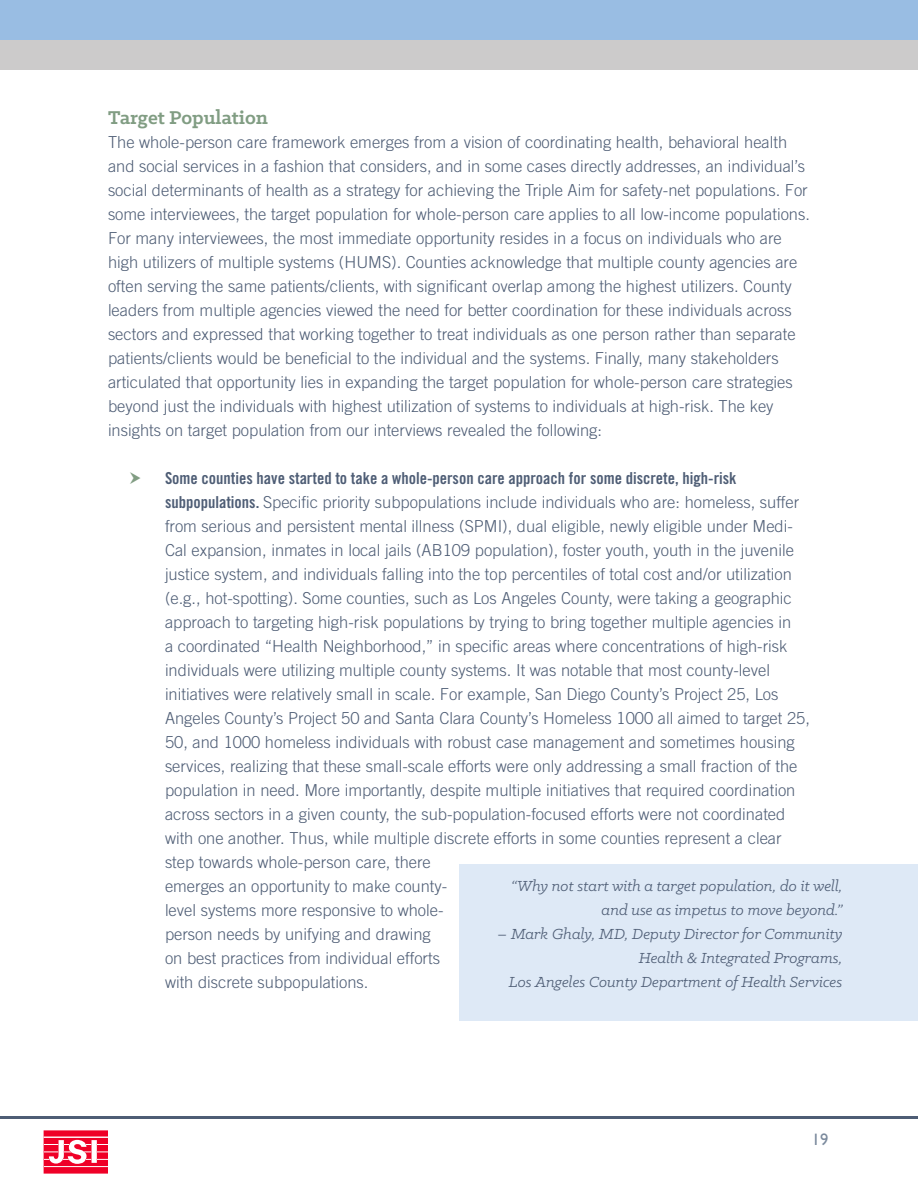
<style>
.page{position:relative;width:918px;height:1188px;background:#fff}
.page>*{position:absolute;margin:0;border:0;box-sizing:border-box;transform-origin:0 0}
.t1{font:700 21px "Klinic Slab";color:#819d83}
.t2{font:300 16.5px/24px "Trade Gothic LT Std";color:#4e5d75}
.t3{font:italic 16.5px/24px "Klinic Slab";color:#4e5d75;text-align:right}
.t4{font:16.5px "Gill Sans";color:#7b8a9d}
.s1{font-family:"Trade Gothic LT Std Bd Cn 20";font-weight:400}
</style>
<div class="page">
<hr style="left:0;top:1116px;width:918px;height:3px;background:#4e5d75">
<div style="left:0;top:0;width:918px;height:69px;background:#cccbcb"></div>
<div style="left:0;top:0;width:918px;height:40px;background:#99bde3"></div>
<svg style="left:44px;top:1130px;width:64px;height:44px"></svg>
<div style="left:459px;top:864px;width:459px;height:157px;background:#dee9f6"></div>
<p class="t1" style="left:108px;top:103px;width:162px">Target Population</p>
<p class="t2" style="left:108px;top:130px;width:704px">The whole-person care framework emerges from a vision of coordinating health, behavioral health and social services in a fashion that considers, and in some cases directly addresses, an individual’s social determinants of health as a strategy for achieving the Triple Aim for safety-net populations. For some interviewees, the target population for whole-person care applies to all low-income populations.<br>For many interviewees, the most immediate opportunity resides in a focus on individuals who are high utilizers of multiple systems (HUMS). Counties acknowledge that multiple county agencies are often serving the same patients/clients, with significant overlap among the highest utilizers. County leaders from multiple agencies viewed the need for better coordination for these individuals across sectors and expressed that working together to treat individuals as one person rather than separate patients/clients would be beneficial to the individual and the systems. Finally, many stakeholders articulated that opportunity lies in expanding the target population for whole-person care strategies beyond just the individuals with highest utilization of systems to individuals at high-risk. The key insights on target population from our interviews revealed the following:</p>
<p class="t2" style="left:165px;top:466px;width:647px"><span class="s1">Some counties have started to take a whole-person care approach for some discrete, high-risk subpopulations.</span> Specific priority subpopulations include individuals who are: homeless, suffer from serious and persistent mental illness (SPMI), dual eligible, newly eligible under Medi-Cal expansion, inmates in local jails (AB109 population), foster youth, youth in the juvenile justice system, and individuals falling into the top percentiles of total cost and/or utilization (e.g., hot-spotting). Some counties, such as Los Angeles County, were taking a geographic approach to targeting high-risk populations by trying to bring together multiple agencies in<br>a coordinated “Health Neighborhood,” in specific areas where concentrations of high-risk individuals were utilizing multiple county systems. It was notable that most county-level initiatives were relatively small in scale. For example, San Diego County’s Project 25, Los Angeles County’s Project 50 and Santa Clara County’s Homeless 1000 all aimed to target 25, 50, and 1000 homeless individuals with robust case management and sometimes housing services, realizing that these small-scale efforts were only addressing a small fraction of the population in need. More importantly, despite multiple initiatives that required coordination across sectors in a given county, the sub-population-focused efforts were not coordinated with one another. Thus, while multiple discrete efforts in some counties represent a clear step towards whole-person care, there</p>
<p class="t2" style="left:165px;top:874px;width:284px">emerges an opportunity to make county&shy;level systems more responsive to whole&shy;person needs by unifying and drawing on best practices from individual efforts with discrete subpopulations.</p>
<p class="t3" style="left:511px;top:873px;width:333px">“Why not start with a target population, do it well, and use as impetus to move beyond.”</p>
<p class="t3" style="left:498px;top:921px;width:346px">– Mark Ghaly, MD, Deputy Director for Community<br>Health &amp; Integrated Programs,</p>
<p class="t3" style="left:509px;top:969px;width:335px">Los Angeles County Department of Health Services</p>
<p class="t4" style="left:812px;top:1130px;width:18px">19</p>
</div>
